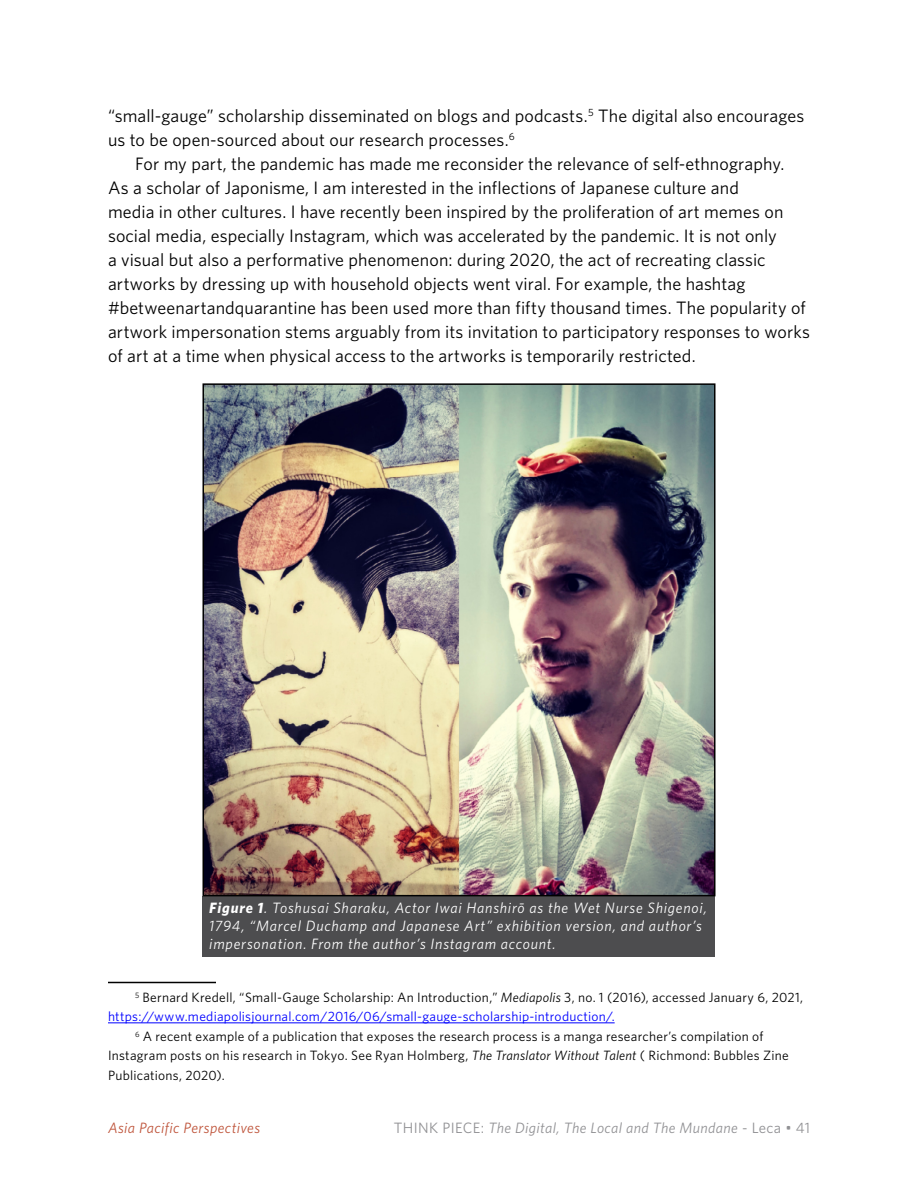
<style>
.page{position:relative;width:918px;height:1188px;background:#fff}
.page>*{position:absolute;margin:0;border:0;box-sizing:border-box;transform-origin:0 0}
.body{font:18px/24px "Whitney";letter-spacing:.005em;color:#000}
.t1{font:italic 15px/18px "Whitney";letter-spacing:.055em;color:#fff}
.t2{font:italic 15px "Whitney";letter-spacing:.025em;color:#919194}
.t3{font:italic 15px "Whitney";letter-spacing:.025em;color:#bf553c}
.Endnote_text{font:13.5px/19.5px "Whitney";letter-spacing:.02em;color:#000}
.s1{font-weight:700}
.s2{font-style:italic}
.s3{color:#00f}
.s4{font-style:normal}
</style>
<div class="page">
<hr style="left:108px;top:982px;width:108px;height:1px;background:#000">
<hr style="left:108px;top:1023px;width:507px;height:1px;background:#00f">
<div style="left:202px;top:896px;width:514px;height:61px;background:#4d4d4f"></div>
<img style="left:205px;top:386px;width:508px;height:507px">
<div style="left:202px;top:383px;width:514px;height:513px;border:2px solid #000"></div>
<p class="body" style="left:108px;top:104px;width:698px">“small-gauge” scholarship disseminated on blogs and podcasts.<sup>5</sup> The digital also encourages us to be open-sourced about our research processes.<sup>6</sup></p>
<p class="body" style="left:108px;top:152px;width:703px;text-indent:27px">For my part, the pandemic has made me reconsider the relevance of self-ethnography.<br>As a scholar of Japonisme, I am interested in the inflections of Japanese culture and<br>media in other cultures. I have recently been inspired by the proliferation of art memes on social media, especially Instagram, which was accelerated by the pandemic. It is not only<br>a visual but also a performative phenomenon: during 2020, the act of recreating classic artworks by dressing up with household objects went viral. For example, the hashtag #betweenartandquarantine has been used more than fifty thousand times. The popularity of artwork impersonation stems arguably from its invitation to participatory responses to works of art at a time when physical access to the artworks is temporarily restricted.</p>
<p class="t1" style="left:209px;top:898px;width:499px"><span class="s1">Figure 1</span>. Toshusai Sharaku, Actor Iwai Hanshirō as the Wet Nurse Shigenoi,<br>1794, “Marcel Duchamp and Japanese Art” exhibition version, and author’s impersonation. From the author’s Instagram account.</p>
<p class="Endnote_text" style="left:108px;top:987px;width:697px;text-indent:27px"><sup>5</sup> Bernard Kredell, “Small-Gauge Scholarship: An Introduction,” <span class="s2">Mediapolis</span> 3, no. 1 (2016), accessed January 6, 2021, <span class="s3">https://www.mediapolisjournal.com/2016/06/small-gauge-scholarship-introduction/.</span></p>
<p class="Endnote_text" style="left:108px;top:1026px;width:682px;text-indent:27px"><sup>6</sup> A recent example of a publication that exposes the research process is a manga researcher’s compilation of<br>Instagram posts on his research in Tokyo. See Ryan Holmberg, <span class="s2">The Translator Without Talent</span> ( Richmond: Bubbles Zine<br>Publications, 2020).</p>
<p class="t3" style="left:108px;top:1117px;width:154px">Asia Pacific Perspectives</p>
<p class="t2" style="left:394px;top:1117px;width:418px"><span class="s4">THINK PIECE:</span> The Digital, The Local and The Mundane <span class="s4">- Leca • 41</span></p>
</div>
